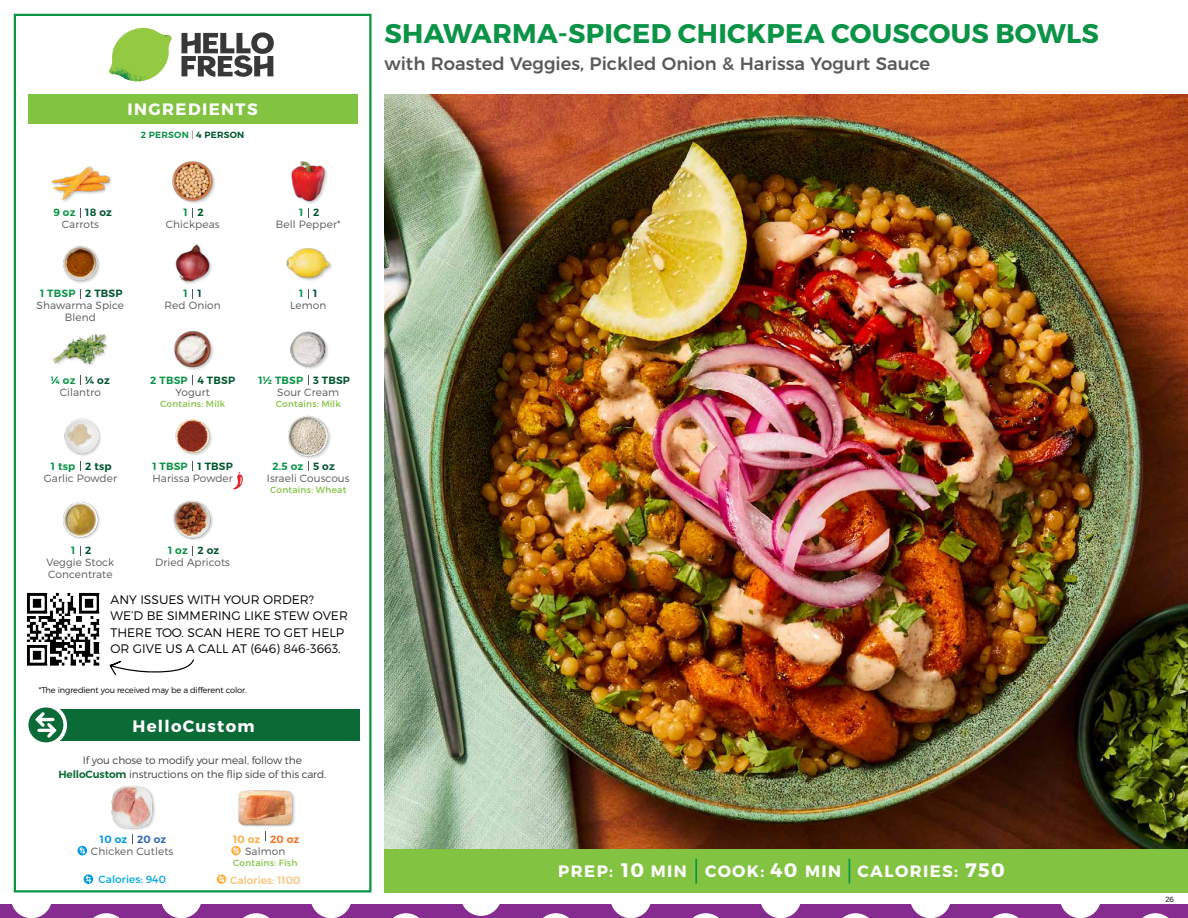
<style>
.page{position:relative;width:1188px;height:918px;background:#fff}
.page>*{position:absolute;margin:0;border:0;box-sizing:border-box;transform-origin:0 0}
.t1{font:700 27px "Montserrat";letter-spacing:.01em;color:#0b9446}
.t2{font:500 18px "Montserrat";color:#58595b}
.t3{font:700 16.5px "Montserrat";letter-spacing:.085em;color:#fff}
.t4{font:300 12.3px/16px "Montserrat";color:#000}
.t5{font:300 10.5px/12px "Montserrat";letter-spacing:.01em;color:#58595b;text-align:center}
.t6{font:300 10.5px/13.5px "Montserrat";letter-spacing:-.01em;color:#414042;text-align:center}
.t7{font:600 10.5px "Montserrat";letter-spacing:.02em;color:#0b9446}
.t8{font:600 10.5px "Montserrat";letter-spacing:.02em;color:#00562c}
.t9{font:10.5px "Montserrat";letter-spacing:.01em;color:#fabe6b}
.t10{font:10.5px "Montserrat";letter-spacing:.01em;color:#00a8e3}
.t11{font:600 10.5px "Montserrat";letter-spacing:.02em;color:#009bdf}
.t12{font:600 10.5px "Montserrat";letter-spacing:.02em;color:#f8af45}
.t13{font:9px "Montserrat";letter-spacing:.025em;color:#82c341}
.t14{font:600 9px "Montserrat";letter-spacing:.03em;color:#0b9446}
.t15{font:300 8.25px "Montserrat";letter-spacing:-.015em;color:#000}
.t16{font:300 7.5px "Montserrat";color:#000}
.s1{font-weight:300;color:#58595b}
.s2{color:#00562c}
.s3{font-weight:600;color:#0b6b37}
.s4{color:#3069b3}
.s5{color:#f37121}
.s6{font-size:19.5px}
</style>
<div class="page">
<div style="left:0;top:904px;width:1188px;height:14px;background:#862b90"></div>
<div style="left:11px;top:877px;width:41px;height:41px;background:#fff;border-radius:50%"></div>
<svg style="left:93px;top:913px;width:27px;height:5px"></svg>
<div style="left:161px;top:877px;width:41px;height:41px;background:#fff;border-radius:50%"></div>
<svg style="left:243px;top:913px;width:27px;height:5px"></svg>
<div style="left:311px;top:877px;width:41px;height:41px;background:#fff;border-radius:50%"></div>
<div style="left:460px;top:875px;width:42px;height:41px;background:#fff;border-radius:50%"></div>
<svg style="left:393px;top:913px;width:26px;height:5px"></svg>
<svg style="left:543px;top:913px;width:26px;height:5px"></svg>
<div style="left:610px;top:877px;width:41px;height:41px;background:#fff;border-radius:50%"></div>
<svg style="left:692px;top:913px;width:27px;height:5px"></svg>
<div style="left:760px;top:877px;width:41px;height:41px;background:#fff;border-radius:50%"></div>
<svg style="left:842px;top:913px;width:27px;height:5px"></svg>
<div style="left:910px;top:877px;width:41px;height:41px;background:#fff;border-radius:50%"></div>
<svg style="left:992px;top:913px;width:27px;height:5px"></svg>
<div style="left:1060px;top:877px;width:41px;height:41px;background:#fff;border-radius:50%"></div>
<svg style="left:1142px;top:913px;width:27px;height:5px"></svg>
<div style="left:384px;top:849px;width:804px;height:43px;background:#82c341"></div>
<svg style="left:181px;top:32px;width:93px;height:45px"></svg>
<svg style="left:114px;top:28px;width:55px;height:36px"></svg>
<img style="left:143px;top:28px;width:29px;height:24px">
<img style="left:112px;top:48px;width:54px;height:10px">
<img style="left:109px;top:52px;width:55px;height:30px">
<img style="left:142px;top:58px;width:24px;height:23px">
<div style="left:28px;top:94px;width:330px;height:30px;background:#82c341"></div>
<div style="left:14px;top:14px;width:358px;height:878px;border:2px solid #0b9446"></div>
<img style="left:384px;top:94px;width:804px;height:755px">
<img style="left:175px;top:244px;width:37px;height:40px">
<img style="left:286px;top:248px;width:46px;height:33px">
<div style="left:172px;top:161px;width:44px;height:43px;background:#000;opacity:.2"></div>
<img style="left:172px;top:161px;width:44px;height:41px">
<div style="left:291px;top:161px;width:38px;height:44px;background:#000;opacity:.2"></div>
<img style="left:291px;top:161px;width:38px;height:41px">
<img style="left:63px;top:246px;width:37px;height:37px">
<img style="left:51px;top:166px;width:59px;height:36px">
<img style="left:174px;top:331px;width:40px;height:39px">
<img style="left:290px;top:331px;width:38px;height:38px">
<img style="left:53px;top:333px;width:54px;height:33px">
<img style="left:175px;top:419px;width:37px;height:36px">
<div style="left:288px;top:415px;width:44px;height:44px;background:#000;opacity:.2"></div>
<img style="left:288px;top:415px;width:44px;height:42px">
<img style="left:64px;top:418px;width:37px;height:38px">
<img style="left:172px;top:500px;width:41px;height:40px">
<img style="left:63px;top:501px;width:37px;height:38px">
<svg style="left:233px;top:472px;width:10px;height:17px"></svg>
<div style="left:33px;top:709px;width:327px;height:32px;background:#0b6b37"></div>
<div style="left:25px;top:704px;width:42px;height:42px;background:#fff;border-radius:50%"></div>
<div style="left:28px;top:707px;width:35px;height:35px;background:#0a6b37;border-radius:50%"></div>
<svg style="left:35px;top:712px;width:22px;height:26px"></svg>
<div style="left:111px;top:786px;width:46px;height:46px;background:#000;opacity:.2"></div>
<img style="left:111px;top:786px;width:46px;height:43px">
<div style="left:78px;top:846px;width:9px;height:9px;background:#009bdf;border-radius:50%"></div>
<svg style="left:79px;top:847px;width:6px;height:7px"></svg>
<svg style="left:84px;top:874px;width:9px;height:10px"></svg>
<svg style="left:86px;top:876px;width:5px;height:7px"></svg>
<img style="left:238px;top:790px;width:57px;height:37px">
<hr style="left:695px;top:859px;width:2px;height:25px;background:#0b9446">
<svg style="left:849px;top:859px;width:1px;height:25px"></svg>
<svg style="left:231px;top:846px;width:10px;height:9px"></svg>
<svg style="left:233px;top:847px;width:6px;height:7px"></svg>
<svg style="left:217px;top:874px;width:9px;height:10px"></svg>
<svg style="left:219px;top:876px;width:5px;height:7px"></svg>
<img style="left:26px;top:592px;width:74px;height:74px">
<svg style="left:109px;top:659px;width:85px;height:16px"></svg>
<h3 class="t3" style="left:128px;top:99px;width:132px">INGREDIENTS</h3>
<p class="t14" style="left:141px;top:129px;width:105px">2 PERSON <span class="s1">|</span> <span class="s2">4 PERSON</span></p>
<p class="t7" style="left:53px;top:206px;width:24px">9 oz</p>
<p class="t8" style="left:85px;top:206px;width:28px">18 oz</p>
<p class="t8" style="left:198px;top:206px;width:8px">2</p>
<p class="t8" style="left:313px;top:206px;width:8px">2</p>
<p class="t7" style="left:184px;top:206px;width:6px">1</p>
<p class="t7" style="left:299px;top:206px;width:6px">1</p>
<p class="t5" style="left:62px;top:218px;width:39px">Carrots</p>
<p class="t5" style="left:166px;top:218px;width:55px">Chickpeas</p>
<p class="t5" style="left:276px;top:218px;width:66px">Bell Pepper*</p>
<p class="t7" style="left:40px;top:287px;width:37px">1 TBSP</p>
<p class="t8" style="left:85px;top:287px;width:39px">2 TBSP</p>
<p class="t7" style="left:184px;top:287px;width:6px">1</p>
<p class="t7" style="left:299px;top:287px;width:6px">1</p>
<p class="t8" style="left:198px;top:287px;width:6px">1</p>
<p class="t8" style="left:313px;top:287px;width:6px">1</p>
<p class="t5" style="left:37px;top:299px;width:89px">Shawarma Spice<br>Blend</p>
<p class="t5" style="left:165px;top:299px;width:58px">Red Onion</p>
<p class="t5" style="left:290px;top:299px;width:38px">Lemon</p>
<p class="t7" style="left:51px;top:373px;width:26px">¼ oz</p>
<p class="t8" style="left:85px;top:373px;width:26px">¼ oz</p>
<p class="t7" style="left:150px;top:373px;width:39px">2 TBSP</p>
<p class="t7" style="left:258px;top:373px;width:46px">1½ TBSP</p>
<p class="t8" style="left:198px;top:373px;width:39px">4 TBSP</p>
<p class="t8" style="left:313px;top:373px;width:38px">3 TBSP</p>
<p class="t5" style="left:60px;top:386px;width:43px">Cilantro</p>
<p class="t5" style="left:175px;top:386px;width:36px">Yogurt</p>
<p class="t13" style="left:160px;top:398px;width:67px">Contains: Milk</p>
<p class="t5" style="left:277px;top:386px;width:63px">Sour Cream</p>
<p class="t13" style="left:276px;top:398px;width:67px">Contains: Milk</p>
<p class="t7" style="left:51px;top:460px;width:26px">1 tsp</p>
<p class="t8" style="left:85px;top:460px;width:28px">2 tsp</p>
<p class="t7" style="left:152px;top:460px;width:37px">1 TBSP</p>
<p class="t7" style="left:272px;top:460px;width:32px">2.5 oz</p>
<p class="t8" style="left:198px;top:460px;width:37px">1 TBSP</p>
<p class="t8" style="left:313px;top:460px;width:23px">5 oz</p>
<p class="t5" style="left:44px;top:472px;width:75px">Garlic Powder</p>
<p class="t5" style="left:152px;top:472px;width:82px">Harissa Powder</p>
<p class="t5" style="left:267px;top:472px;width:84px">Israeli Couscous</p>
<p class="t13" style="left:270px;top:484px;width:78px">Contains: Wheat</p>
<p class="t7" style="left:71px;top:544px;width:6px">1</p>
<p class="t8" style="left:85px;top:544px;width:8px">2</p>
<p class="t7" style="left:168px;top:544px;width:21px">1 oz</p>
<p class="t8" style="left:198px;top:544px;width:23px">2 oz</p>
<p class="t5" style="left:46px;top:556px;width:69px;text-align:left">Veggie Stock<br>Concentrate</p>
<p class="t5" style="left:155px;top:556px;width:76px">Dried Apricots</p>
<p class="t4" style="left:111px;top:592px;width:239px">ANY ISSUES WITH YOUR ORDER?<br>WE’D BE SIMMERING LIKE STEW OVER<br>THERE TOO. SCAN HERE TO GET HELP<br>OR GIVE US A CALL AT (646) 846-3663.</p>
<p class="t15" style="left:39px;top:685px;width:209px">*The ingredient you received may be a different color.</p>
<h3 class="t3" style="left:133px;top:716px;width:123px">HelloCustom</h3>
<p class="t6" style="left:58px;top:754px;width:269px">If you chose to modify your meal, follow the<br><span class="s3">HelloCustom</span> instructions on the flip side of this card.</p>
<p class="t11" style="left:100px;top:833px;width:68px">10 oz <span class="s4">20 oz</span></p>
<p class="t5" style="left:91px;top:845px;width:84px">Chicken Cutlets</p>
<p class="t10" style="left:98px;top:873px;width:69px">Calories: 940</p>
<p class="t12" style="left:233px;top:833px;width:68px">10 oz <span class="s5">20 oz</span></p>
<p class="t5" style="left:245px;top:845px;width:42px">Salmon</p>
<p class="t13" style="left:233px;top:857px;width:66px">Contains: Fish</p>
<p class="t9" style="left:230px;top:873px;width:72px">Calories: 1100</p>
<h1 class="t1" style="left:385px;top:17px;width:716px">SHAWARMA-SPICED CHICKPEA COUSCOUS BOWLS</h1>
<h2 class="t2" style="left:384px;top:49px;width:547px">with Roasted Veggies, Pickled Onion &amp; Harissa Yogurt Sauce</h2>
<h3 class="t3" style="left:558px;top:861px;width:448px">PREP: <span class="s6">10</span> MIN COOK: <span class="s6">40</span> MIN CALORIES: <span class="s6">750</span></h3>
<p class="t16" style="left:1165px;top:895px;width:10px">26</p>
</div>
